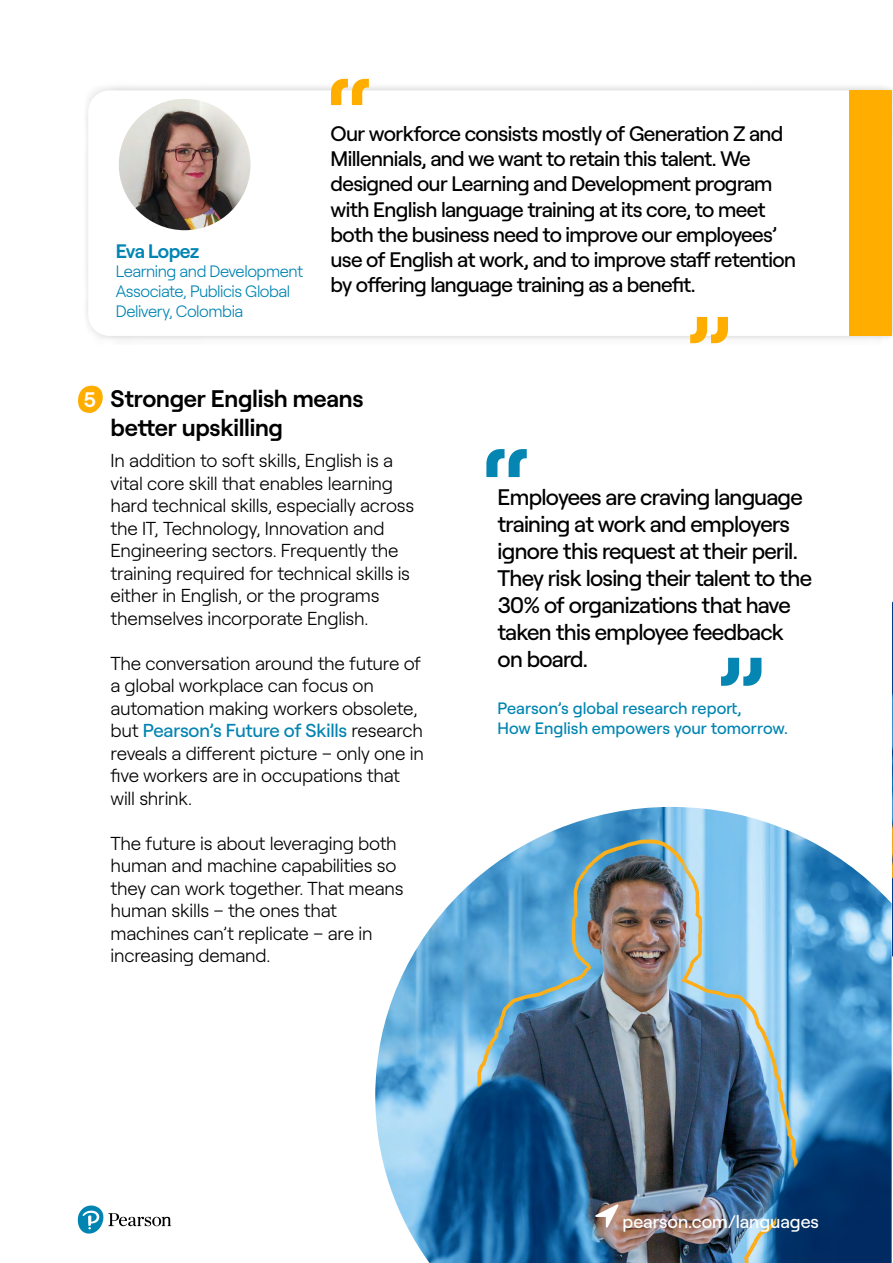
<style>
.page{position:relative;width:893px;height:1263px;background:#fff}
.page>*{position:absolute;margin:0;border:0;box-sizing:border-box;transform-origin:0 0}
.t1{font:500 120px "Roobert";color:#0485b2}
.t2{font:500 112.5px "Roobert";color:#ffae00}
.t3{font:600 24px "Roobert";letter-spacing:-.01em;color:#000}
.t4{font:500 22.5px/27px "Roobert";letter-spacing:-.03em;color:#000}
.t5{font:500 21px/25.2px "Roobert";letter-spacing:-.03em;color:#000}
.t6{font:600 21px "Roobert";color:#fff}
.t7{font:600 19.5px "Roobert";letter-spacing:-.035em;color:#0085b2}
.t8{font:300 18.75px/22.5px "Roobert";letter-spacing:-.015em;color:#000}
.t9{font:500 18px "Roobert";color:#fff}
.t10{font:300 16.5px/19.8px "Roobert";letter-spacing:-.03em;color:#0085b2}
.t11{font:500 16.5px/19.8px "Roobert";color:#0085b2}
.s1{font-weight:500;color:#0384b2}
</style>
<div class="page">
<img style="left:892px;top:601px;width:1px;height:356px">
<div style="left:81px;top:81px;width:812px;height:264px;background:#000;opacity:.2"></div>
<svg style="left:88px;top:90px;width:761px;height:246px"></svg>
<div style="left:849px;top:90px;width:43px;height:246px;background:#ffae00"></div>
<img style="left:119px;top:99px;width:132px;height:131px;border-radius:66px">
<svg style="left:78px;top:385px;width:25px;height:28px"></svg>
<img style="left:375px;top:807px;width:517px;height:456px">
<svg style="left:595px;top:1204px;width:24px;height:23px"></svg>
<svg style="left:78px;top:1205px;width:93px;height:28px"></svg>
<p class="t7" style="left:116px;top:236px;width:85px">Eva Lopez</p>
<p class="t10" style="left:116px;top:260px;width:189px">Learning and Development<br>Associate, Publicis Global<br>Delivery, Colombia</p>
<h2 class="t2" style="left:326px;top:34px;width:51px">“</h2>
<p class="t5" style="left:331px;top:119px;width:467px">Our workforce consists mostly of Generation Z and Millennials, and we want to retain this talent. We designed our Learning and Development program with English language training at its core, to meet both the business need to improve our employees’ use of English at work, and to improve staff retention by offering language training as a benefit.</p>
<h2 class="t2" style="left:685px;top:272px;width:51px">”</h2>
<p class="t6" style="left:84px;top:383px;width:14px">5</p>
<p class="t3" style="left:111px;top:380px;width:255px">Stronger English means</p>
<p class="t3" style="left:111px;top:409px;width:174px">better upskilling</p>
<p class="t8" style="left:111px;top:448px;width:305px">In addition to soft skills, English is a vital core skill that enables learning hard technical skills, especially across the IT, Technology, Innovation and Engineering sectors. Frequently the training required for technical skills is either in English, or the programs themselves incorporate English.</p>
<p class="t8" style="left:111px;top:650px;width:315px">The conversation around the future of a global workplace can focus on automation making workers obsolete, but <span class="s1">Pearson’s Future of Skills</span> research reveals a different picture – only one in five workers are in occupations that will shrink.</p>
<p class="t8" style="left:111px;top:830px;width:295px">The future is about leveraging both human and machine capabilities so they can work together. That means human skills – the ones that machines can’t replicate – are in increasing demand.</p>
<h1 class="t1" style="left:532px;top:524px;width:54px;rotate:-180deg">”</h1>
<p class="t4" style="left:497px;top:482px;width:316px">Employees are craving language training at work and employers ignore this request at their peril.<br>They risk losing their talent to the<br>30% of organizations that have taken this employee feedback on board.</p>
<p class="t11" style="left:497px;top:697px;width:292px">Pearson’s global research report,<br>How English empowers your tomorrow.</p>
<h1 class="t1" style="left:766px;top:733px;width:54px;rotate:-180deg">“</h1>
<p class="t9" style="left:623px;top:1207px;width:198px">pearson.com/languages</p>
</div>
